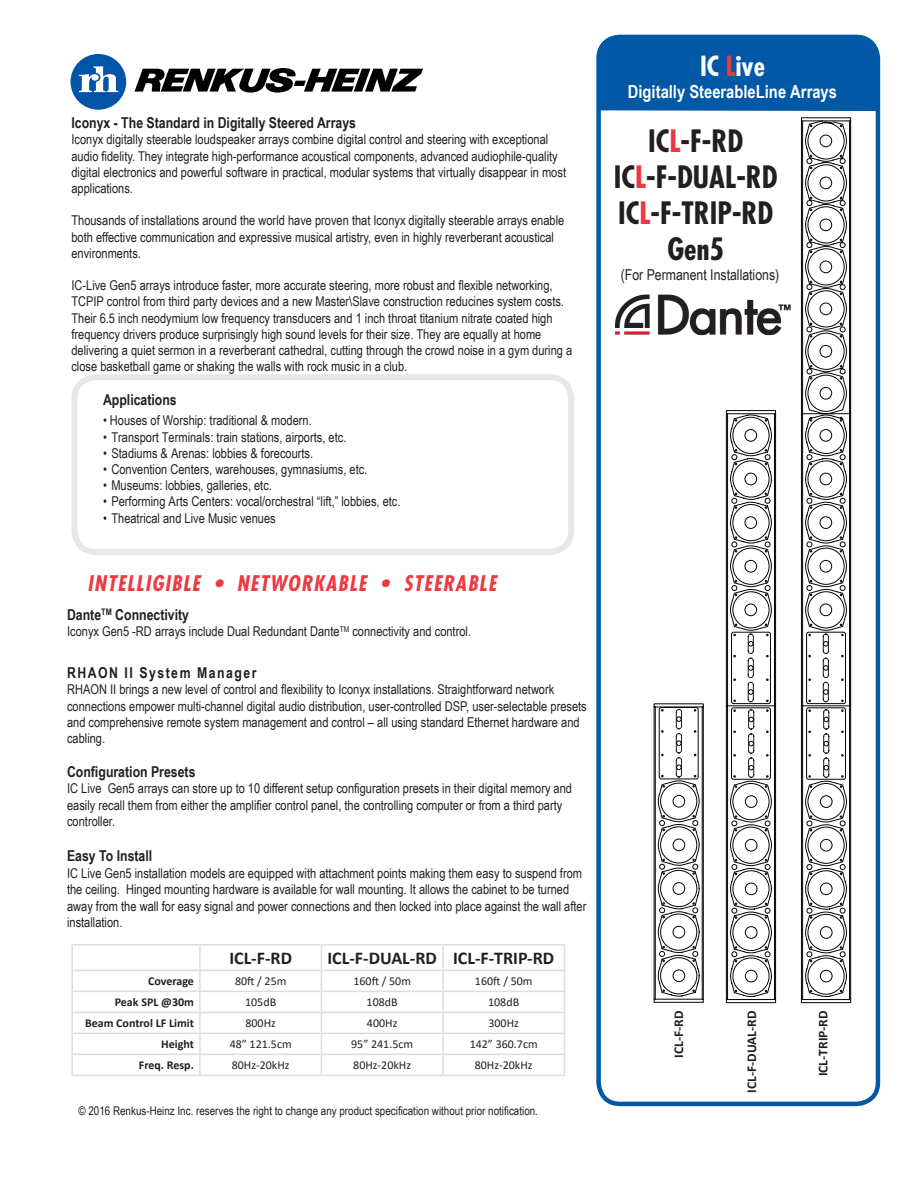
<style>
.page{position:relative;width:918px;height:1188px;background:#fff}
.page>*{position:absolute;margin:0;border:0;box-sizing:border-box;transform-origin:0 0}
.t1{font:700 condensed 30px/36px "Futura Std";color:#231f20;text-align:center}
.t2{font:700 condensed 27px "Futura Std";color:#fff}
.t3{font:italic 700 condensed 21px "Futura Std";letter-spacing:.06em;color:#ee3a41}
.t4{font:700 18px "Calibri";color:#231f20}
.t5{font:700 18px "Arial Narrow";color:#fff}
.t6{font:700 15px "Arial Narrow";color:#231f20}
.t7{font:15px "Arial Narrow";color:#231f20}
.t8{font:700 15px "Arial Narrow";letter-spacing:.1em;color:#231f20}
.t9{font:13.5px/16.2px "Arial Narrow";color:#231f20}
.t10{font:700 13.5px "Calibri";color:#231f20}
.t11{font:12px "Calibri";color:#231f20}
.t12{font:12px "Arial Narrow";color:#231f20}
.t13{font:700 12px "Calibri";color:#231f20}
.s1{color:#ee3640}
</style>
<div class="page">
<div style="left:596px;top:35px;width:284px;height:1071px;border:4px solid #0158a6;border-radius:22px"></div>
<div style="left:598px;top:35px;width:279px;height:76px;background:#0158a6"></div>
<div style="left:71px;top:374px;width:503px;height:181px;border:6px solid #e6e7e9;border-radius:22px"></div>
<div style="left:726px;top:410px;width:50px;height:4px;border:1px solid #040503"></div>
<svg style="left:726px;top:413px;width:50px;height:586px"></svg>
<div style="left:726px;top:999px;width:50px;height:4px;border:1px solid #040503"></div>
<div style="left:801px;top:999px;width:50px;height:4px;border:1px solid #040503"></div>
<svg style="left:801px;top:120px;width:50px;height:880px"></svg>
<hr style="left:654px;top:706px;width:1px;height:293px;background:#040503">
<hr style="left:703px;top:706px;width:1px;height:293px;background:#040503">
<svg style="left:655px;top:707px;width:48px;height:292px"></svg>
<div style="left:654px;top:999px;width:50px;height:4px;border:1px solid #040503"></div>
<hr style="left:71px;top:944px;width:129px;height:2px;background:#dcdddf">
<hr style="left:71px;top:946px;width:2px;height:24px;background:#dcdddf">
<hr style="left:200px;top:944px;width:121px;height:2px;background:#dcdddf">
<hr style="left:199px;top:946px;width:2px;height:24px;background:#dcdddf">
<hr style="left:321px;top:944px;width:122px;height:2px;background:#dcdddf">
<hr style="left:443px;top:944px;width:122px;height:2px;background:#dcdddf">
<hr style="left:442px;top:946px;width:2px;height:24px;background:#dcdddf">
<hr style="left:71px;top:970px;width:129px;height:1px;background:#dcdddf">
<hr style="left:71px;top:971px;width:2px;height:20px;background:#dcdddf">
<hr style="left:200px;top:970px;width:121px;height:1px;background:#dcdddf">
<hr style="left:199px;top:971px;width:2px;height:20px;background:#dcdddf">
<hr style="left:321px;top:970px;width:122px;height:1px;background:#dcdddf">
<hr style="left:443px;top:970px;width:122px;height:1px;background:#dcdddf">
<hr style="left:442px;top:971px;width:2px;height:20px;background:#dcdddf">
<hr style="left:71px;top:991px;width:129px;height:1px;background:#dcdddf">
<hr style="left:71px;top:992px;width:2px;height:20px;background:#dcdddf">
<hr style="left:200px;top:991px;width:121px;height:1px;background:#dcdddf">
<hr style="left:199px;top:992px;width:2px;height:20px;background:#dcdddf">
<hr style="left:321px;top:991px;width:122px;height:1px;background:#dcdddf">
<hr style="left:443px;top:991px;width:122px;height:1px;background:#dcdddf">
<hr style="left:442px;top:992px;width:2px;height:20px;background:#dcdddf">
<hr style="left:71px;top:1012px;width:129px;height:1px;background:#dcdddf">
<hr style="left:71px;top:1013px;width:2px;height:20px;background:#dcdddf">
<hr style="left:200px;top:1012px;width:121px;height:1px;background:#dcdddf">
<hr style="left:199px;top:1013px;width:2px;height:20px;background:#dcdddf">
<hr style="left:321px;top:1012px;width:122px;height:1px;background:#dcdddf">
<hr style="left:443px;top:1012px;width:122px;height:1px;background:#dcdddf">
<hr style="left:442px;top:1013px;width:2px;height:20px;background:#dcdddf">
<hr style="left:71px;top:1033px;width:129px;height:1px;background:#dcdddf">
<hr style="left:71px;top:1034px;width:2px;height:20px;background:#dcdddf">
<hr style="left:200px;top:1033px;width:121px;height:1px;background:#dcdddf">
<hr style="left:199px;top:1034px;width:2px;height:20px;background:#dcdddf">
<hr style="left:321px;top:1033px;width:122px;height:1px;background:#dcdddf">
<hr style="left:443px;top:1033px;width:122px;height:1px;background:#dcdddf">
<hr style="left:442px;top:1034px;width:2px;height:20px;background:#dcdddf">
<hr style="left:71px;top:1054px;width:129px;height:1px;background:#dcdddf">
<hr style="left:71px;top:1055px;width:2px;height:20px;background:#dcdddf">
<hr style="left:200px;top:1054px;width:121px;height:1px;background:#dcdddf">
<hr style="left:199px;top:1055px;width:2px;height:20px;background:#dcdddf">
<hr style="left:321px;top:1054px;width:122px;height:1px;background:#dcdddf">
<svg style="left:321px;top:946px;width:1px;height:129px"></svg>
<hr style="left:443px;top:1054px;width:122px;height:1px;background:#dcdddf">
<hr style="left:442px;top:1055px;width:2px;height:20px;background:#dcdddf">
<svg style="left:564px;top:946px;width:1px;height:129px"></svg>
<hr style="left:71px;top:1075px;width:129px;height:1px;background:#dcdddf">
<hr style="left:200px;top:1075px;width:121px;height:1px;background:#dcdddf">
<hr style="left:321px;top:1075px;width:122px;height:1px;background:#dcdddf">
<hr style="left:443px;top:1075px;width:122px;height:1px;background:#dcdddf">
<svg style="left:135px;top:68px;width:288px;height:25px"></svg>
<svg style="left:70px;top:54px;width:56px;height:56px"></svg>
<img style="left:615px;top:291px;width:187px;height:49px">
<p class="t6" style="left:71px;top:112px;width:286px">Iconyx - The Standard in Digitally Steered Arrays</p>
<p class="t9" style="left:71px;top:131px;width:496px">Iconyx digitally steerable loudspeaker arrays combine digital control and steering with exceptional audio fidelity. They integrate high-performance acoustical components, advanced audiophile-quality digital electronics and powerful software in practical, modular systems that virtually disappear in most applications.</p>
<p class="t9" style="left:71px;top:212px;width:494px">Thousands of installations around the world have proven that Iconyx digitally steerable arrays enable both effective communication and expressive musical artistry, even in highly reverberant acoustical environments.</p>
<p class="t9" style="left:71px;top:277px;width:502px">IC-Live Gen5 arrays introduce faster, more accurate steering, more robust and flexible networking, TCPIP control from third party devices and a new Master\Slave construction reducines system costs.<br>Their 6.5 inch neodymium low frequency transducers and 1 inch throat titanium nitrate coated high frequency drivers produce surprisingly high sound levels for their size. They are equally at home delivering a quiet sermon in a reverberant cathedral, cutting through the crowd noise in a gym during a close basketball game or shaking the walls with rock music in a club.</p>
<p class="t6" style="left:103px;top:388px;width:75px">Applications</p>
<p class="t9" style="left:103px;top:412px;width:210px">• Houses of Worship: traditional &amp; modern.</p>
<p class="t9" style="left:103px;top:428px;width:245px">• Transport Terminals: train stations, airports, etc.</p>
<p class="t9" style="left:103px;top:445px;width:212px">• Stadiums &amp; Arenas: lobbies &amp; forecourts.</p>
<p class="t9" style="left:103px;top:461px;width:266px">• Convention Centers, warehouses, gymnasiums, etc.</p>
<p class="t9" style="left:103px;top:477px;width:171px">• Museums: lobbies, galleries, etc.</p>
<p class="t9" style="left:103px;top:493px;width:299px">• Performing Arts Centers: vocal/orchestral “lift,” lobbies, etc.</p>
<p class="t9" style="left:103px;top:509px;width:174px">• Theatrical and Live Music venues</p>
<h3 class="t3" style="left:88px;top:570px;width:410px">INTELLIGIBLE • NETWORKABLE • STEERABLE</h3>
<p class="t6" style="left:67px;top:603px;width:124px">Dante<sup>TM</sup> Connectivity</p>
<p class="t9" style="left:67px;top:623px;width:406px">Iconyx Gen5 -RD arrays include Dual Redundant Dante<sup>TM</sup> connectivity and control.</p>
<p class="t8" style="left:67px;top:661px;width:191px">RHAON II System Manager</p>
<p class="t9" style="left:67px;top:681px;width:521px">RHAON II brings a new level of control and flexibility to Iconyx installations. Straightforward network connections empower multi-channel digital audio distribution, user-controlled DSP, user-selectable presets and comprehensive remote system management and control – all using standard Ethernet hardware and cabling.</p>
<p class="t6" style="left:67px;top:760px;width:130px">Configuration Presets</p>
<p class="t9" style="left:67px;top:780px;width:507px">IC Live Gen5 arrays can store up to 10 different setup configuration presets in their digital memory and easily recall them from either the amplifier control panel, the controlling computer or from a third party controller.</p>
<p class="t6" style="left:67px;top:845px;width:87px">Easy To Install</p>
<p class="t9" style="left:67px;top:864px;width:521px">IC Live Gen5 installation models are equipped with attachment points making them easy to suspend from the ceiling. Hinged mounting hardware is available for wall mounting. It allows the cabinet to be turned away from the wall for easy signal and power connections and then locked into place against the wall after installation.</p>
<h3 class="t4" style="left:229px;top:946px;width:64px">ICL-F-RD</h3>
<h3 class="t4" style="left:328px;top:946px;width:228px">ICL-F-DUAL-RD ICL-F-TRIP-RD</h3>
<p class="t13" style="left:148px;top:973px;width:47px">Coverage</p>
<p class="t11" style="left:235px;top:973px;width:53px">80ft / 25m</p>
<p class="t11" style="left:353px;top:973px;width:59px">160ft / 50m</p>
<p class="t11" style="left:475px;top:973px;width:59px">160ft / 50m</p>
<p class="t13" style="left:115px;top:994px;width:81px">Peak SPL @30m</p>
<p class="t11" style="left:245px;top:994px;width:33px">105dB</p>
<p class="t11" style="left:367px;top:994px;width:33px">108dB</p>
<p class="t11" style="left:488px;top:994px;width:33px">108dB</p>
<p class="t13" style="left:85px;top:1015px;width:110px">Beam Control LF Limit</p>
<p class="t11" style="left:245px;top:1015px;width:32px">800Hz</p>
<p class="t11" style="left:367px;top:1015px;width:32px">400Hz</p>
<p class="t11" style="left:488px;top:1015px;width:32px">300Hz</p>
<p class="t13" style="left:161px;top:1036px;width:34px">Height</p>
<p class="t11" style="left:230px;top:1036px;width:63px">48” 121.5cm</p>
<p class="t11" style="left:351px;top:1036px;width:63px">95” 241.5cm</p>
<p class="t11" style="left:470px;top:1036px;width:70px">142” 360.7cm</p>
<p class="t13" style="left:139px;top:1057px;width:57px">Freq. Resp.</p>
<p class="t11" style="left:232px;top:1057px;width:59px">80Hz-20kHz</p>
<p class="t11" style="left:353px;top:1057px;width:59px">80Hz-20kHz</p>
<p class="t11" style="left:475px;top:1057px;width:59px">80Hz-20kHz</p>
<p class="t12" style="left:78px;top:1102px;width:461px">© 2016 Renkus-Heinz Inc. reserves the right to change any product specification without prior notification.</p>
<h2 class="t2" style="left:700px;top:50px;width:66px">IC <span class="s1">L</span>ive</h2>
<h3 class="t5" style="left:628px;top:78px;width:211px">Digitally SteerableLine Arrays</h3>
<h1 class="t1" style="left:614px;top:123px;width:165px">IC<span class="s1">L</span>-F-RD<br>IC<span class="s1">L</span>-F-DUAL-RD<br>IC<span class="s1">L</span>-F-TRIP-RD<br>Gen5</h1>
<p class="t7" style="left:621px;top:264px;width:160px">(For Permanent Installations)</p>
<p class="t10" style="left:669px;top:1058px;width:49px;rotate:-90deg">ICL-F-RD</p>
<p class="t10" style="left:742px;top:1093px;width:84px;rotate:-90deg">ICL-F-DUAL-RD</p>
<p class="t10" style="left:813px;top:1076px;width:67px;rotate:-90deg">ICL-TRIP-RD</p>
</div>
